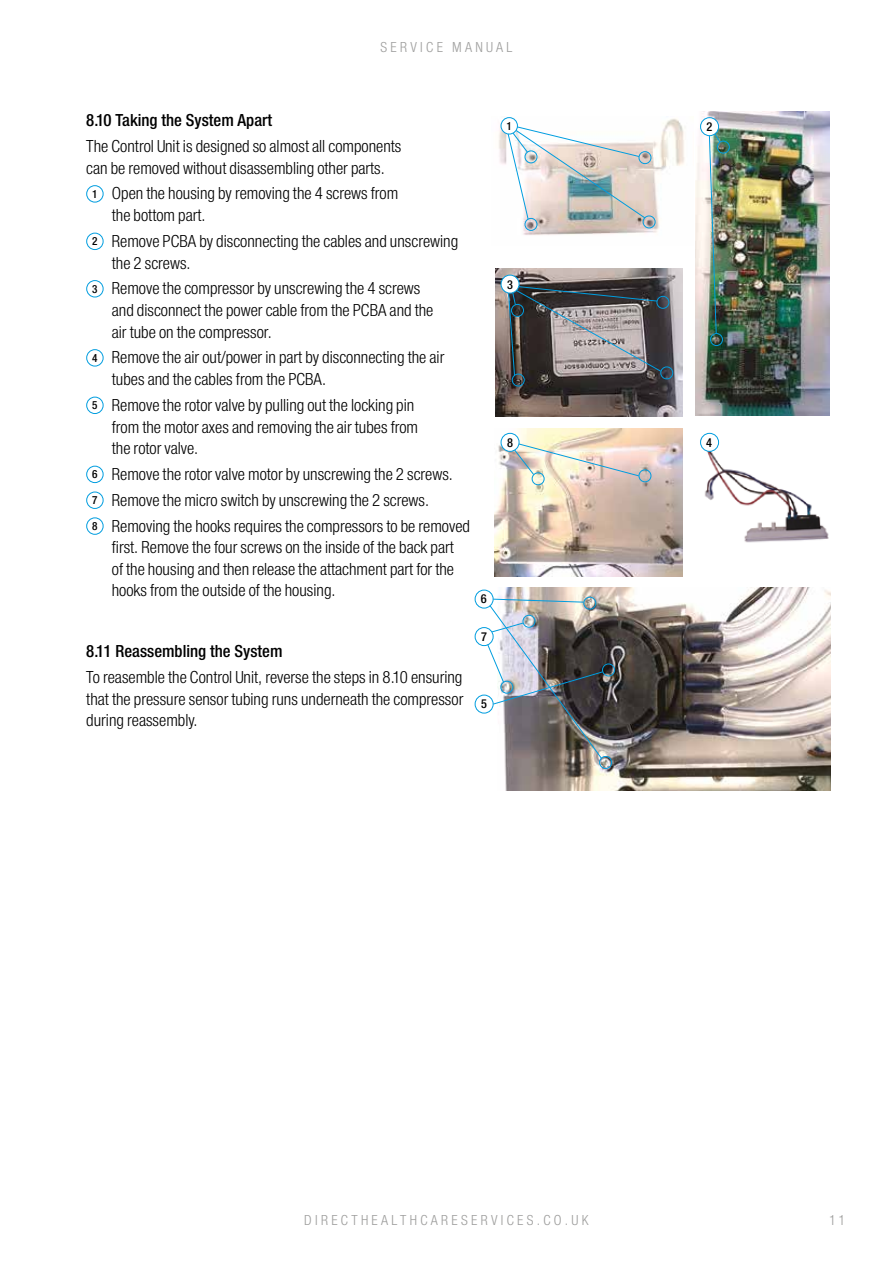
<style>
.page{position:relative;width:893px;height:1263px;background:#fff}
.page>*{position:absolute;margin:0;border:0;box-sizing:border-box;transform-origin:0 0}
.t1{font:18px/21.6px "Helvetica Neue H47";color:#000}
.t2{font:18px "Helvetica Neue H67";color:#000}
.t3{font:15px "Helvetica Neue H47";letter-spacing:.22em;color:#9d9d9c}
.t4{font:13.2px "Helvetica Neue H67";color:#000}
.t5{font:12px "Helvetica Neue H67";color:#000}
.s1{font-family:"Helvetica Neue H67";font-size:12px}
</style>
<div class="page">
<img style="left:498px;top:117px;width:187px;height:118px">
<div style="left:86px;top:185px;width:17px;height:17px;border:1px solid #009ddf;border-radius:50%"></div>
<div style="left:86px;top:233px;width:17px;height:17px;border:1px solid #009ddf;border-radius:50%"></div>
<div style="left:86px;top:280px;width:17px;height:17px;border:1px solid #009ddf;border-radius:50%"></div>
<div style="left:86px;top:349px;width:17px;height:17px;border:1px solid #009ddf;border-radius:50%"></div>
<div style="left:86px;top:397px;width:17px;height:17px;border:1px solid #009ddf;border-radius:50%"></div>
<div style="left:86px;top:466px;width:17px;height:17px;border:1px solid #009ddf;border-radius:50%"></div>
<div style="left:86px;top:492px;width:17px;height:17px;border:1px solid #009ddf;border-radius:50%"></div>
<div style="left:86px;top:517px;width:17px;height:18px;border:1px solid #009ddf;border-radius:50%"></div>
<img style="left:695px;top:111px;width:134px;height:304px">
<img style="left:496px;top:268px;width:187px;height:148px">
<img style="left:494px;top:428px;width:189px;height:148px">
<img style="left:700px;top:432px;width:129px;height:111px">
<img style="left:498px;top:588px;width:333px;height:203px">
<div style="left:501px;top:118px;width:16px;height:16px;background:#fff;border-radius:50%"></div>
<div style="left:501px;top:117px;width:17px;height:17px;border:1px solid #009ddf;border-radius:50%"></div>
<div style="left:700px;top:118px;width:19px;height:18px;background:#fff;border-radius:50%"></div>
<div style="left:700px;top:117px;width:19px;height:19px;border:1px solid #009ddf;border-radius:50%"></div>
<div style="left:501px;top:275px;width:18px;height:18px;background:#fff;border-radius:50%"></div>
<div style="left:501px;top:275px;width:18px;height:19px;border:1px solid #009ddf;border-radius:50%"></div>
<div style="left:700px;top:433px;width:19px;height:18px;background:#fff;border-radius:50%"></div>
<div style="left:700px;top:433px;width:19px;height:19px;border:1px solid #009ddf;border-radius:50%"></div>
<div style="left:501px;top:433px;width:18px;height:18px;background:#fff;border-radius:50%"></div>
<div style="left:501px;top:433px;width:18px;height:19px;border:1px solid #009ddf;border-radius:50%"></div>
<div style="left:475px;top:695px;width:19px;height:18px;border:1px solid #009ddf;border-radius:50%"></div>
<div style="left:475px;top:590px;width:19px;height:18px;border:1px solid #009ddf;border-radius:50%"></div>
<div style="left:475px;top:627px;width:19px;height:19px;border:1px solid #009ddf;border-radius:50%"></div>
<svg style="left:513px;top:443px;width:127px;height:34px;background:#e5dacd"></svg>
<img style="left:487px;top:598px;width:116px;height:161px">
<svg style="left:508px;top:286px;width:154px;height:90px;background:#6f6c6d"></svg>
<svg style="left:507px;top:126px;width:139px;height:94px"></svg>
<img style="left:709px;top:133px;width:12px;height:201px">
<div style="left:525px;top:151px;width:12px;height:12px;border:1px solid #009ddf;border-radius:50%"></div>
<div style="left:717px;top:141px;width:13px;height:12px;border:1px solid #009ddf;border-radius:50%"></div>
<div style="left:710px;top:333px;width:13px;height:13px;border:1px solid #009ddf;border-radius:50%"></div>
<div style="left:639px;top:151px;width:12px;height:13px;border:1px solid #009ddf;border-radius:50%"></div>
<div style="left:643px;top:216px;width:12px;height:12px;border:1px solid #009ddf;border-radius:50%"></div>
<div style="left:525px;top:218px;width:12px;height:13px;border:1px solid #009ddf;border-radius:50%"></div>
<div style="left:511px;top:304px;width:13px;height:13px;border:1px solid #009ddf;border-radius:50%"></div>
<div style="left:657px;top:296px;width:12px;height:13px;border:1px solid #009ddf;border-radius:50%"></div>
<div style="left:660px;top:367px;width:13px;height:12px;border:1px solid #009ddf;border-radius:50%"></div>
<div style="left:512px;top:374px;width:13px;height:12px;border:1px solid #009ddf;border-radius:50%"></div>
<div style="left:532px;top:472px;width:12px;height:13px;border:1px solid #009ddf;border-radius:50%"></div>
<div style="left:602px;top:664px;width:13px;height:12px;border:1px solid #009ddf;border-radius:50%"></div>
<div style="left:583px;top:597px;width:13px;height:13px;border:1px solid #009ddf;border-radius:50%"></div>
<div style="left:599px;top:756px;width:13px;height:13px;border:1px solid #009ddf;border-radius:50%"></div>
<div style="left:523px;top:615px;width:12px;height:13px;border:1px solid #009ddf;border-radius:50%"></div>
<div style="left:500px;top:681px;width:13px;height:12px;border:1px solid #009ddf;border-radius:50%"></div>
<div style="left:639px;top:469px;width:12px;height:13px;border:1px solid #009ddf;border-radius:50%"></div>
<p class="t3" style="left:380px;top:37px;width:133px">SERVICE MANUAL</p>
<p class="t2" style="left:86px;top:108px;width:187px">8.10 Taking the System Apart</p>
<p class="t1" style="left:86px;top:137px;width:317px">The Control Unit is designed so almost all components can be removed without disassembling other parts.</p>
<p class="t1" style="left:112px;top:184px;width:288px;text-indent:-20px"><span class="s1">1</span> Open the housing by removing the 4 screws from the bottom part.</p>
<p class="t1" style="left:112px;top:232px;width:348px;text-indent:-20px"><span class="s1">2</span> Remove PCBA by disconnecting the cables and unscrewing the 2 screws.</p>
<p class="t1" style="left:112px;top:279px;width:323px;text-indent:-20px"><span class="s1">3</span> Remove the compressor by unscrewing the 4 screws and disconnect the power cable from the PCBA and the air tube on the compressor.</p>
<p class="t1" style="left:112px;top:348px;width:334px;text-indent:-20px"><span class="s1">4</span> Remove the air out/power in part by disconnecting the air tubes and the cables from the PCBA.</p>
<p class="t1" style="left:112px;top:396px;width:308px;text-indent:-20px"><span class="s1">5</span> Remove the rotor valve by pulling out the locking pin from the motor axes and removing the air tubes from the rotor valve.</p>
<p class="t1" style="left:92px;top:463px;width:379px;line-height:25.8px"><span class="s1">6</span> Remove the rotor valve motor by unscrewing the 2 screws.<br><span class="s1">7</span> Remove the micro switch by unscrewing the 2 screws.<br><span class="s1">8</span> Removing the hooks requires the compressors to be removed</p>
<p class="t1" style="left:112px;top:538px;width:344px;text-align:justify">first. Remove the four screws on the inside of the back part of the housing and then release the attachment part for the hooks from the outside of the housing.</p>
<p class="t2" style="left:86px;top:639px;width:198px">8.11 Reassembling the System</p>
<p class="t1" style="left:86px;top:668px;width:379px;text-align:justify">To reasemble the Control Unit, reverse the steps in 8.10 ensuring that the pressure sensor tubing runs underneath the compressor during reassembly.</p>
<p class="t4" style="left:481px;top:590px;width:7px">6</p>
<p class="t4" style="left:481px;top:628px;width:7px">7</p>
<p class="t4" style="left:481px;top:695px;width:7px">5</p>
<p class="t5" style="left:507px;top:118px;width:7px">1</p>
<p class="t4" style="left:706px;top:118px;width:7px">2</p>
<p class="t4" style="left:507px;top:275px;width:7px">3</p>
<p class="t4" style="left:507px;top:433px;width:7px">8</p>
<p class="t4" style="left:706px;top:433px;width:7px">4</p>
<p class="t3" style="left:304px;top:1210px;width:286px">DIRECTHEALTHCARESERVICES.CO.UK</p>
<p class="t3" style="left:829px;top:1210px;width:18px">11</p>
</div>
